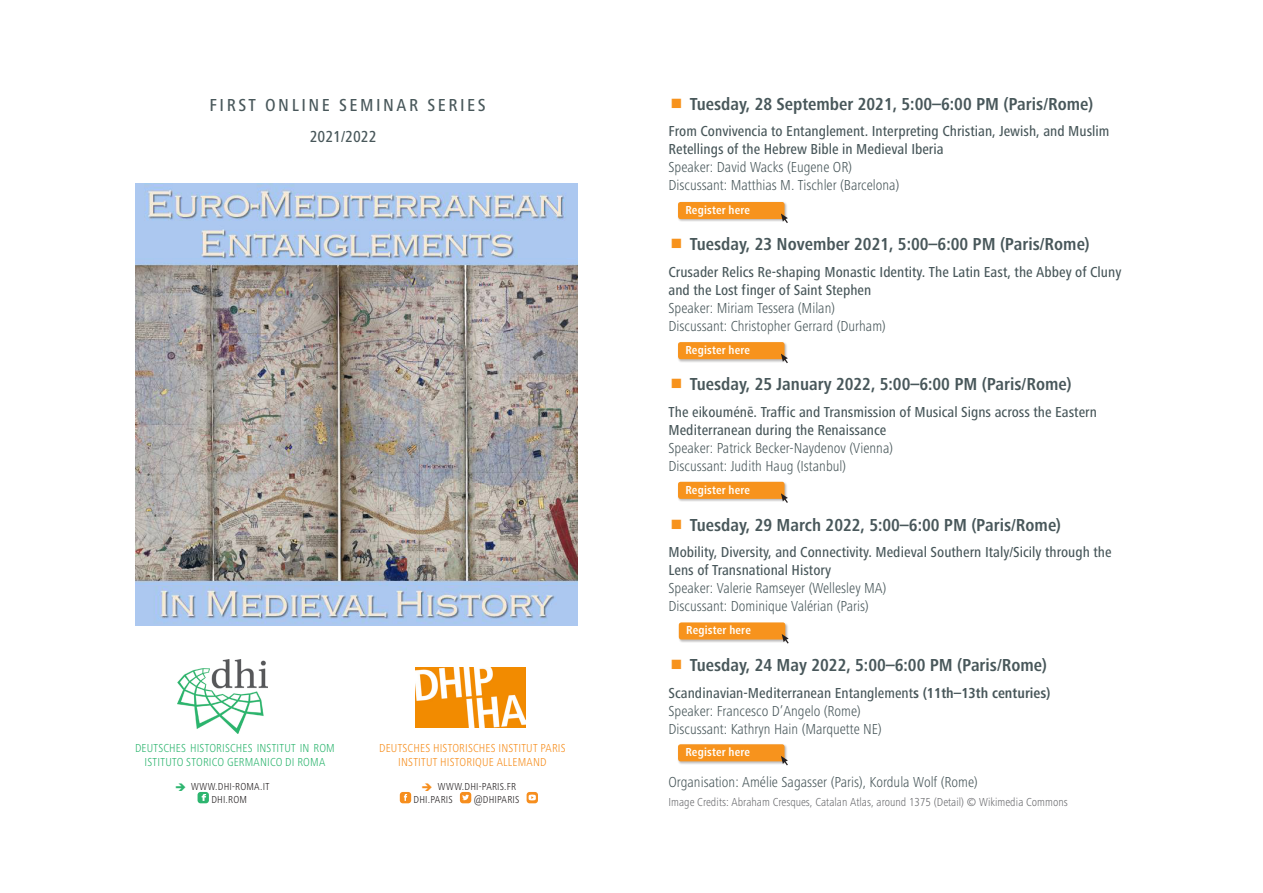
<style>
.page{position:relative;width:1263px;height:893px;background:#fff}
.page>*{position:absolute;margin:0;border:0;box-sizing:border-box;transform-origin:0 0}
.t1{font:700 condensed 18px "Frutiger Next Pro";color:#48575a}
.destination{font:500 condensed 18px "Frutiger Next Pro";letter-spacing:.14em;color:#48575a}
.Info_block_10pt{font:500 condensed 16.5px "Frutiger Next Pro";color:#48575a}
.Info_Verschachtelt_1{font:500 condensed 15px/18px "Frutiger Next Pro";color:#48575a}
.Info_Verschachtelt_1-2{font:300 condensed 15px/18px "Frutiger Next Pro";color:#48575a}
.t2{font:300 condensed 12px "Frutiger Next Pro";color:#6c6d70}
.adresse{font:300 condensed 12px/14.4px "Frutiger Next Pro";letter-spacing:.015em;color:#2db56f;text-align:center}
.IHA{font:300 condensed 12px "Frutiger Next Pro";letter-spacing:.015em;color:#f68e1e}
.lien_inscription{font:700 condensed 12px "Frutiger Next Pro";letter-spacing:.015em;color:#fff}
.www-RS{font:300 condensed 10.5px "Frutiger Next Pro";letter-spacing:.015em;color:#231f20}
.s1{color:#2db56f}
.s2{color:#f68e1e}
.s3{font-weight:300}
.s4{font-weight:500}
.s5{font-weight:700}
</style>
<div class="page">
<img style="left:415px;top:667px;width:110px;height:61px">
<div style="left:400px;top:792px;width:11px;height:11px;background:#f68e1e;border-radius:3px"></div>
<svg style="left:404px;top:794px;width:3px;height:7px"></svg>
<div style="left:460px;top:792px;width:11px;height:11px;background:#f68e1e;border-radius:3px"></div>
<svg style="left:462px;top:795px;width:7px;height:5px"></svg>
<svg style="left:527px;top:792px;width:11px;height:11px"></svg>
<svg style="left:529px;top:794px;width:7px;height:6px"></svg>
<div style="left:198px;top:792px;width:11px;height:11px;background:#2db56f;border-radius:3px"></div>
<svg style="left:202px;top:794px;width:4px;height:7px"></svg>
<img style="left:135px;top:183px;width:442px;height:442px">
<img style="left:177px;top:660px;width:90px;height:74px">
<div style="left:677px;top:481px;width:111px;height:21px;background:#231f20;opacity:.3"></div>
<div style="left:678px;top:482px;width:106px;height:17px;background:#f7931d;border-radius:3px"></div>
<svg style="left:781px;top:493px;width:7px;height:10px"></svg>
<div style="left:677px;top:202px;width:111px;height:21px;background:#231f20;opacity:.3"></div>
<div style="left:678px;top:202px;width:106px;height:17px;background:#f7931d;border-radius:3px"></div>
<svg style="left:781px;top:214px;width:7px;height:9px"></svg>
<div style="left:677px;top:342px;width:111px;height:21px;background:#231f20;opacity:.3"></div>
<div style="left:678px;top:342px;width:106px;height:17px;background:#f7931d;border-radius:3px"></div>
<svg style="left:781px;top:354px;width:7px;height:9px"></svg>
<div style="left:678px;top:622px;width:110px;height:21px;background:#231f20;opacity:.3"></div>
<div style="left:679px;top:622px;width:106px;height:17px;background:#f7931d;border-radius:3px"></div>
<svg style="left:782px;top:634px;width:7px;height:10px"></svg>
<div style="left:677px;top:744px;width:111px;height:21px;background:#231f20;opacity:.3"></div>
<div style="left:678px;top:744px;width:106px;height:17px;background:#f7931d;border-radius:3px"></div>
<svg style="left:781px;top:756px;width:7px;height:9px"></svg>
<p class="destination" style="left:209px;top:95px;width:278px">FIRST ONLINE SEMINAR SERIES</p>
<p class="Info_block_10pt" style="left:310px;top:127px;width:68px">2021/2022</p>
<p class="adresse" style="left:135px;top:740px;width:201px">DEUTSCHES HISTORISCHES INSTITUT IN ROM<br>ISTITUTO STORICO GERMANICO DI ROMA</p>
<p class="www-RS" style="left:175px;top:780px;width:96px"><span class="s1">➔</span> WWW.DHI-ROMA.IT</p>
<p class="www-RS" style="left:211px;top:794px;width:37px">DHI.ROM</p>
<p class="IHA" style="left:379px;top:741px;width:188px">DEUTSCHES HISTORISCHES INSTITUT PARIS</p>
<p class="IHA" style="left:398px;top:755px;width:150px">INSTITUT HISTORIQUE ALLEMAND</p>
<p class="www-RS" style="left:422px;top:780px;width:96px"><span class="s2">➔</span> WWW.DHI-PARIS.FR</p>
<p class="www-RS" style="left:414px;top:794px;width:41px">DHI.PARIS</p>
<p class="www-RS" style="left:474px;top:794px;width:47px">@DHIPARIS</p>
<p class="t1" style="left:690px;top:93px;width:405px">Tuesday, 28 September 2021, 5:00–6:00 PM (Paris/Rome)</p>
<p class="Info_Verschachtelt_1" style="left:668px;top:122px;width:442px">From Convivencia to Entanglement. Interpreting Christian, Jewish, and Muslim Retellings of the Hebrew Bible in Medieval Iberia<br><span class="s3">Speaker: David Wacks (Eugene OR)<br>Discussant: Matthias M. Tischler (Barcelona)</span></p>
<p class="lien_inscription" style="left:685px;top:203px;width:66px">Register here</p>
<p class="t1" style="left:690px;top:234px;width:401px">Tuesday, 23 November 2021, 5:00–6:00 PM (Paris/Rome)</p>
<p class="Info_Verschachtelt_1" style="left:668px;top:263px;width:454px">Crusader Relics Re-shaping Monastic Identity. The Latin East, the Abbey of Cluny and the Lost finger of Saint Stephen<br><span class="s3">Speaker: Miriam Tessera (Milan)<br>Discussant: Christopher Gerrard (Durham)</span></p>
<p class="lien_inscription" style="left:685px;top:343px;width:66px">Register here</p>
<p class="t1" style="left:690px;top:374px;width:383px">Tuesday, 25 January 2022, 5:00–6:00 PM (Paris/Rome)</p>
<p class="Info_Verschachtelt_1" style="left:668px;top:403px;width:430px">The eikouménē. Traffic and Transmission of Musical Signs across the Eastern Mediterranean during the Renaissance<br><span class="s3">Speaker: Patrick Becker-Naydenov (Vienna)<br>Discussant: Judith Haug (Istanbul)</span></p>
<p class="lien_inscription" style="left:685px;top:483px;width:66px">Register here</p>
<p class="t1" style="left:690px;top:515px;width:373px">Tuesday, 29 March 2022, 5:00–6:00 PM (Paris/Rome)</p>
<p class="Info_Verschachtelt_1" style="left:668px;top:543px;width:445px">Mobility, Diversity, and Connectivity. Medieval Southern Italy/Sicily through the Lens of Transnational History<br><span class="s3">Speaker: Valerie Ramseyer (Wellesley MA)<br>Discussant: Dominique Valérian (Paris)</span></p>
<p class="lien_inscription" style="left:686px;top:623px;width:66px">Register here</p>
<p class="t1" style="left:690px;top:655px;width:359px">Tuesday, 24 May 2022, 5:00–6:00 PM (Paris/Rome)</p>
<p class="Info_Verschachtelt_1-2" style="left:668px;top:684px;width:383px"><span class="s4">Scandinavian-Mediterranean Entanglement</span><span class="s5">s (11th–13th centuries)<br></span>Speaker: Francesco D’Angelo (Rome)<br>Discussant: Kathryn Hain (Marquette NE)</p>
<p class="Info_Verschachtelt_1-2" style="left:668px;top:773px;width:311px">Organisation: Amélie Sagasser (Paris), Kordula Wolf (Rome)</p>
<p class="t2" style="left:668px;top:795px;width:401px">Image Credits: Abraham Cresques, Catalan Atlas, around 1375 (Detail) © Wikimedia Commons</p>
<p class="lien_inscription" style="left:685px;top:745px;width:66px">Register here</p>
</div>
